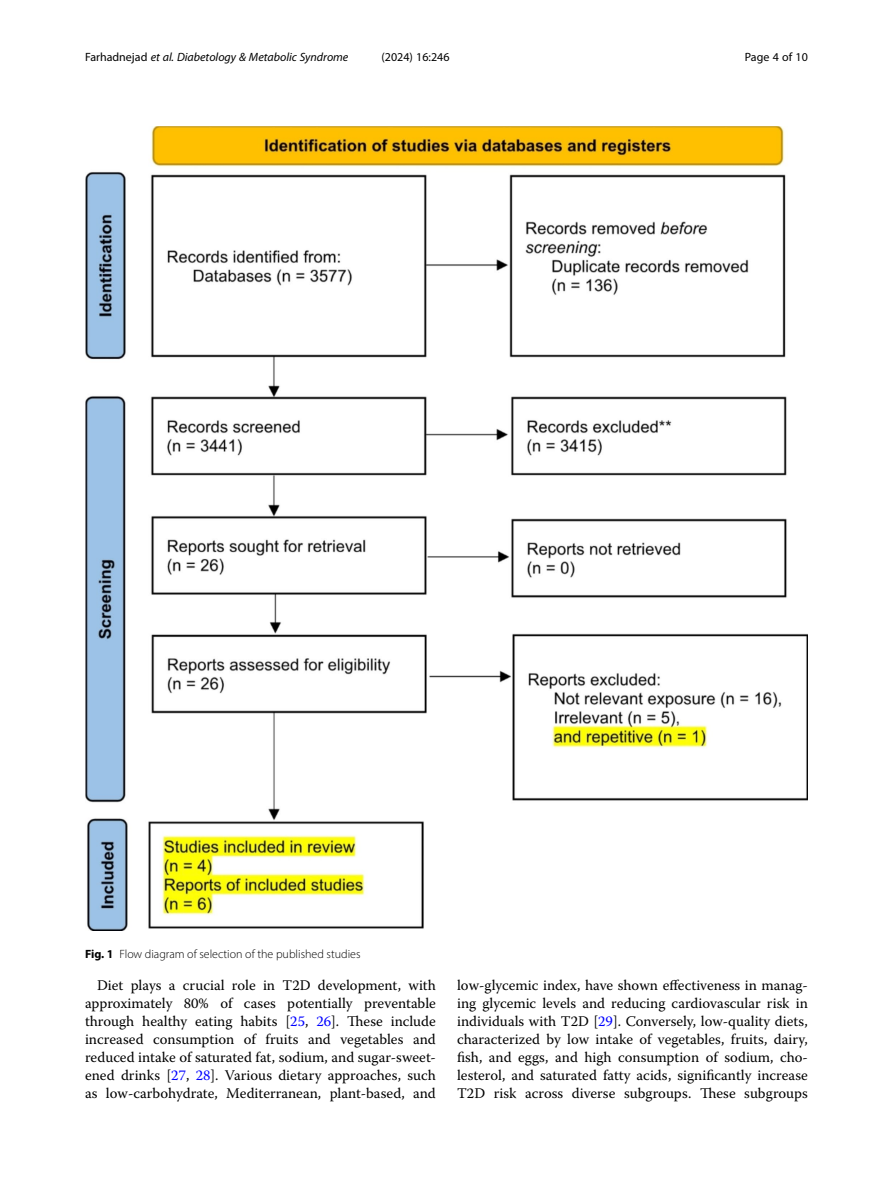
<style>
.page{position:relative;width:893px;height:1191px;background:#fff}
.page>*{position:absolute;margin:0;border:0;box-sizing:border-box;transform-origin:0 0}
.Body_Text_Indent{font:14.7px/18px "Warnock Pro";color:#000;text-align:justify}
.Figure_Caption{font:300 12px "Myriad Pro";color:#000}
.t1{font:italic 12px "Myriad Pro";color:#000}
.t2{font:12px "Myriad Pro";color:#000}
.s1{font-style:normal}
.s2{font-weight:700}
.s3{color:#00f}
</style>
<div class="page">
<img style="left:85px;top:126px;width:723px;height:805px">
<p class="t1" style="left:85px;top:50px;width:265px"><span class="s1">Farhadnejad</span> et al. Diabetology &amp; Metabolic Syndrome</p>
<p class="t2" style="left:382px;top:50px;width:70px">(2024) 16:246</p>
<p class="t2" style="left:745px;top:50px;width:65px">Page 4 of 10</p>
<p class="Figure_Caption" style="left:85px;top:946px;width:277px"><span class="s2">Fig. 1</span> Flow diagram of selection of the published studies</p>
<p class="Body_Text_Indent" style="left:85px;top:976px;width:352px;text-indent:12px">Diet plays a crucial role in T2D development, with approximately 80% of cases potentially preventable through healthy eating habits [<span class="s3">25</span>, <span class="s3">26</span>]. These include increased consumption of fruits and vegetables and reduced intake of saturated fat, sodium, and sugar-sweet&shy;ened drinks [<span class="s3">27</span>, <span class="s3">28</span>]. Various dietary approaches, such as low-carbohydrate, Mediterranean, plant-based, and</p>
<p class="Body_Text_Indent" style="left:457px;top:976px;width:352px">low-glycemic index, have shown effectiveness in manag&shy;ing glycemic levels and reducing cardiovascular risk in individuals with T2D [<span class="s3">29</span>]. Conversely, low-quality diets, characterized by low intake of vegetables, fruits, dairy, fish, and eggs, and high consumption of sodium, cho&shy;lesterol, and saturated fatty acids, significantly increase T2D risk across diverse subgroups. These subgroups</p>
</div>
